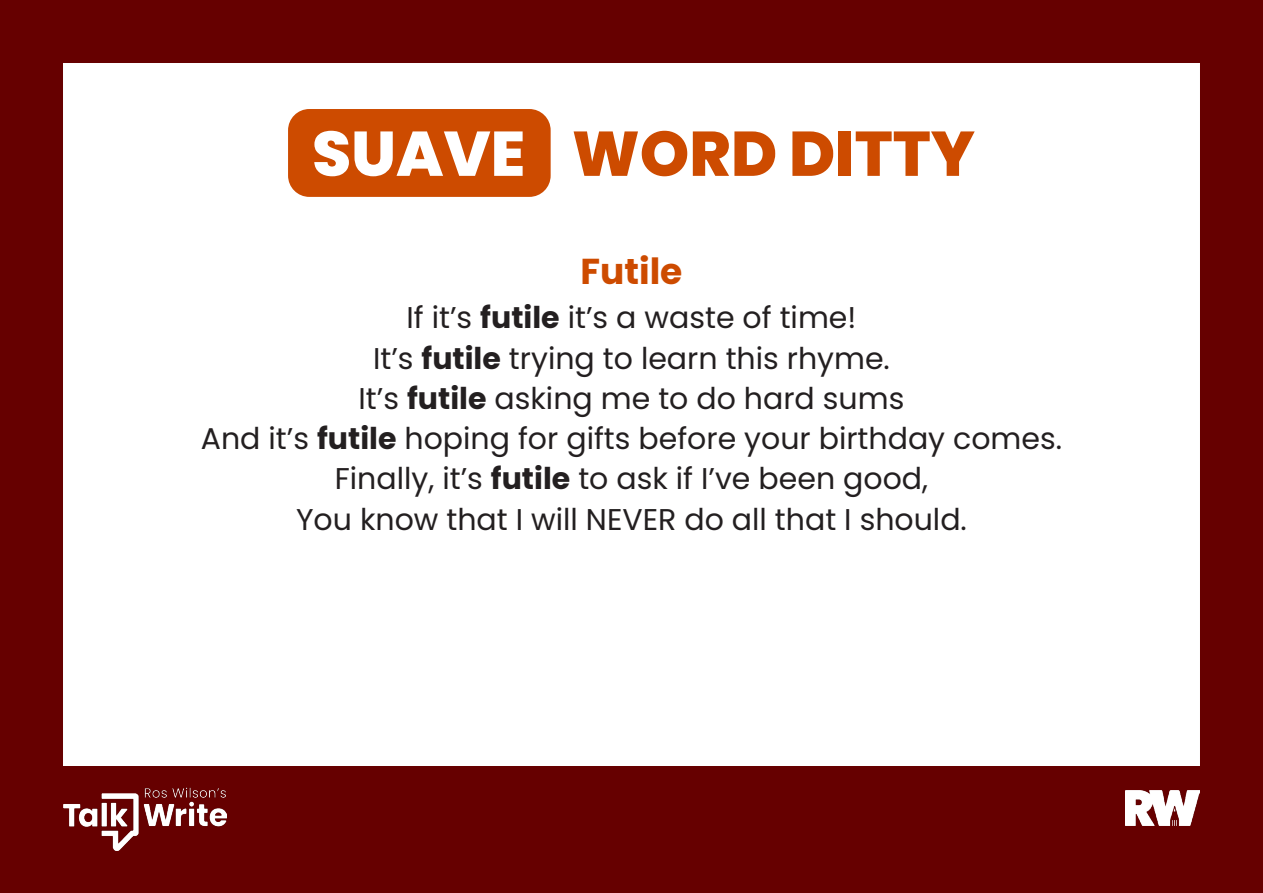
<style>
.page{position:relative;width:1263px;height:893px;background:#fff}
.page>*{position:absolute;margin:0;border:0;box-sizing:border-box;transform-origin:0 0}
.t1{font:800 63px "Poppins";color:#cd4b00}
.t2{font:700 36px "Poppins";color:#cd4b00}
.t3{font:30px "Poppins";color:#231f20}
.s1{color:#fff}
.s2{font-weight:700}
</style>
<div class="page">
<div style="left:0;top:0;width:1263px;height:893px;border:63px solid #600"></div>
<div style="left:288px;top:109px;width:263px;height:88px;background:#cd4b00;border-radius:21px"></div>
<div style="left:0;top:766px;width:1263px;height:127px;background:#600"></div>
<img style="left:1125px;top:790px;width:74px;height:36px">
<img style="left:64px;top:787px;width:163px;height:64px">
<h1 class="t1" style="left:312px;top:117px;width:664px"><span class="s1">SUAVE</span> WORD DITTY</h1>
<p class="t2" style="left:580px;top:250px;width:103px">Futile</p>
<p class="t3" style="left:406px;top:300px;width:451px">If it’s <span class="s2">futile</span> it’s a waste of time!</p>
<p class="t3" style="left:373px;top:341px;width:518px">It’s <span class="s2">futile</span> trying to learn this rhyme.</p>
<p class="t3" style="left:359px;top:381px;width:547px">It’s <span class="s2">futile</span> asking me to do hard sums</p>
<p class="t3" style="left:201px;top:421px;width:863px">And it’s <span class="s2">futile</span> hoping for gifts before your birthday comes.</p>
<p class="t3" style="left:335px;top:461px;width:595px">Finally, it’s <span class="s2">futile</span> to ask if I’ve been good,</p>
<p class="t3" style="left:296px;top:502px;width:672px">You know that I will NEVER do all that I should.</p>
</div>
